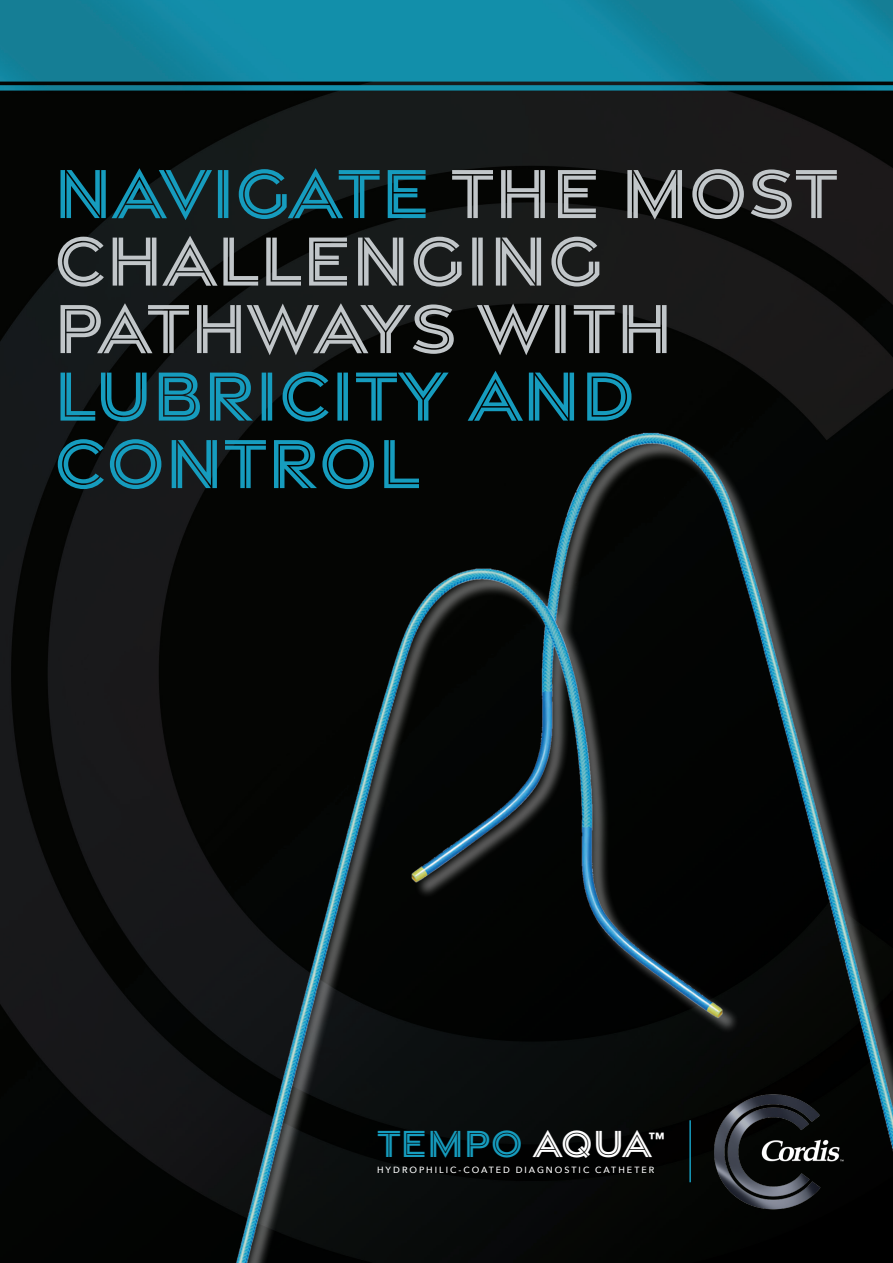
<style>
.page{position:relative;width:893px;height:1263px;background:#fff}
.page>*{position:absolute;margin:0;border:0;box-sizing:border-box;transform-origin:0 0}
.t1{font:75px/67.5px "Gravesend Sans Inline";color:#c1c6c9}
.t2{font:75px/67.5px "Gravesend Sans Inline";color:#169cbe}
.t3{font:40.8px "Gravesend Sans Inline";letter-spacing:-.005em;color:#169cbe}
.t4{font:700 16.2px "Avenir Next";color:#fff}
.t5{font:500 9px "Avenir Next";letter-spacing:.22em;color:#fff}
.s1{color:#169cbe}
.s2{color:#fff}
</style>
<div class="page">
<img style="left:0;top:0;width:893px;height:1263px">
<img style="left:235px;top:374px;width:658px;height:889px">
<hr style="left:689px;top:1120px;width:2px;height:62px;background:#169cbe">
<img style="left:694px;top:1073px;width:166px;height:156px">
<p class="t1" style="left:54px;top:155px;width:786px"><span class="s1">NAVIGATE</span> THE MOST<br>CHALLENGING<br>PATHWAYS WITH</p>
<p class="t2" style="left:54px;top:357px;width:583px">LUBRICITY AND<br>CONTROL</p>
<p class="t3" style="left:377px;top:1116px;width:276px">TEMPO <span class="s2">AQUA</span></p>
<p class="t4" style="left:648px;top:1124px;width:18px">™</p>
<p class="t5" style="left:377px;top:1163px;width:279px">HYDROPHILIC-COATED DIAGNOSTIC CATHETER</p>
</div>
